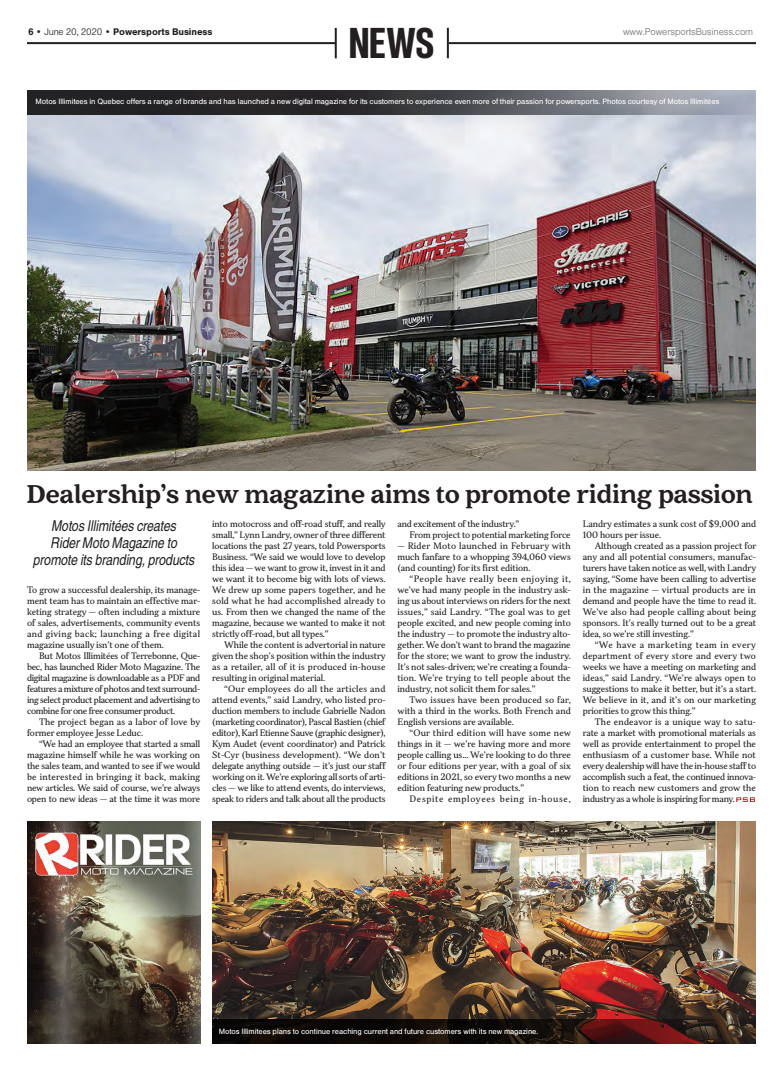
<style>
.page{position:relative;width:783px;height:1080px;background:#fff}
.page>*{position:absolute;margin:0;border:0;box-sizing:border-box;transform-origin:0 0}
.t1{font:900 condensed 43px "Molde";color:#231f20}
.Headline_2_-_serif{font:900 28.8px "Quincy CF";letter-spacing:-.02em;color:#231f20}
.Deck{font:italic 15px/17px "Nimbus San Con L";letter-spacing:-.005em;color:#231f20;text-align:center}
.t2{font:700 10px "Nimbus San";letter-spacing:-.01em;color:#231f20}
.t3{font:300 10px "Nimbus San";letter-spacing:-.01em;color:#6c6d70}
.Body_Copy{font:8.5px/11px "TT Jenevers";letter-spacing:-.01em;color:#231f20;text-align:justify}
.Body_Copy-2{font:8.5px "TT Jenevers";letter-spacing:.075em;color:#231f20}
.t4{font:8px "Nimbus San";letter-spacing:-.01em;color:#fff}
.s1{font-weight:300}
</style>
<div class="page">
<hr style="left:27px;top:42px;width:729px;height:2px;background:#231f20">
<div style="left:336px;top:28px;width:113px;height:30px;background:#fff"></div>
<hr style="left:447px;top:28px;width:2px;height:30px;background:#231f20">
<hr style="left:335px;top:28px;width:2px;height:30px;background:#231f20">
<svg style="left:736px;top:797px;width:19px;height:5px"></svg>
<img style="left:27px;top:114px;width:729px;height:356px">
<svg style="left:27px;top:90px;width:729px;height:24px;background:#4c4c52"></svg>
<img style="left:212px;top:821px;width:544px;height:199px">
<svg style="left:212px;top:1020px;width:544px;height:24px;background:#22110d"></svg>
<img style="left:27px;top:821px;width:173px;height:223px">
<h1 class="t1" style="left:349px;top:16px;width:87px">NEWS</h1>
<p class="t2" style="left:28px;top:26px;width:186px">6 • <span class="s1">June 20, 2020</span> • Powersports Business</p>
<p class="t3" style="left:623px;top:27px;width:132px">www.PowersportsBusiness.com</p>
<p class="t4" style="left:36px;top:97px;width:685px">Motos Illimitees in Quebec offers a range of brands and has launched a new digital magazine for its customers to experience even more of their passion for powersports. Photos courtesy of Motos Illimitées</p>
<p class="Headline_2_-_serif" style="left:27px;top:477px;width:728px">Dealership’s new magazine aims to promote riding passion</p>
<p class="Deck" style="left:51px;top:517px;width:126px">Motos Illimitées creates</p>
<p class="Deck" style="left:33px;top:534px;width:163px">Rider Moto Magazine to promote its branding, products</p>
<p class="Body_Copy" style="left:27px;top:584px;width:175px">To grow a successful dealership, its manage&shy;ment team has to maintain an effective mar&shy;keting strategy — often including a mixture of sales, advertisements, community events and giving back; launching a free digital magazine usually isn’t one of them.</p>
<p class="Body_Copy" style="left:27px;top:650px;width:175px;text-indent:12px">But Motos Illimitées of Terrebonne, Que&shy;bec, has launched Rider Moto Magazine. The digital magazine is downloadable as a PDF and features a mixture of photos and text surround&shy;ing select product placement and advertising to combine for one free consumer product.</p>
<p class="Body_Copy" style="left:27px;top:716px;width:175px;text-indent:12px">The project began as a labor of love by former employee Jesse Leduc.</p>
<p class="Body_Copy" style="left:27px;top:738px;width:175px;text-indent:12px">“We had an employee that started a small magazine himself while he was working on the sales team, and wanted to see if we would be interested in bringing it back, making new articles. We said of course, we’re always open to new ideas — at the time it was more</p>
<p class="Body_Copy" style="left:212px;top:518px;width:175px">into motocross and off-road stuff, and really small,” Lynn Landry, owner of three different locations the past 27 years, told Powersports Business. “We said we would love to develop this idea — we want to grow it, invest in it and we want it to become big with lots of views.<br>We drew up some papers together, and he sold what he had accomplished already to us. From then we changed the name of the magazine, because we wanted to make it not strictly off-road, but all types.”</p>
<p class="Body_Copy" style="left:212px;top:639px;width:175px;text-indent:12px">While the content is advertorial in nature given the shop’s position within the industry as a retailer, all of it is produced in-house resulting in original material.</p>
<p class="Body_Copy" style="left:212px;top:683px;width:175px;text-indent:12px">“Our employees do all the articles and attend events,” said Landry, who listed pro&shy;duction members to include Gabrielle Nadon (marketing coordinator), Pascal Bastien (chief editor), Karl Etienne Sauve (graphic designer), Kym Audet (event coordinator) and Patrick St-Cyr (business development). “We don’t delegate anything outside — it’s just our staff working on it. We’re exploring all sorts of arti&shy;cles — we like to attend events, do interviews, speak to riders and talk about all the products</p>
<p class="Body_Copy" style="left:398px;top:518px;width:123px">and excitement of the industry.”</p>
<p class="Body_Copy" style="left:410px;top:529px;width:163px">From project to potential marketing force</p>
<p class="Body_Copy" style="left:398px;top:540px;width:175px">— Rider Moto launched in February with much fanfare to a whopping 394,060 views (and counting) for its first edition.</p>
<p class="Body_Copy" style="left:398px;top:573px;width:175px;text-indent:12px">“People have really been enjoying it, we’ve had many people in the industry ask&shy;ing us about interviews on riders for the next issues,” said Landry. “The goal was to get people excited, and new people coming into the industry — to promote the industry alto&shy;gether. We don’t want to brand the magazine for the store; we want to grow the industry.<br>It’s not sales-driven; we’re creating a founda&shy;tion. We’re trying to tell people about the industry, not solicit them for sales.”</p>
<p class="Body_Copy" style="left:398px;top:694px;width:175px;text-indent:12px">Two issues have been produced so far, with a third in the works. Both French and English versions are available.</p>
<p class="Body_Copy" style="left:398px;top:727px;width:175px;text-indent:12px">“Our third edition will have some new things in it — we’re having more and more people calling us… We’re looking to do three or four editions per year, with a goal of six editions in 2021, so every two months a new edition featuring new products.”</p>
<p class="Body_Copy-2" style="left:410px;top:793px;width:163px">Despite employees being in-house,</p>
<p class="Body_Copy" style="left:583px;top:518px;width:175px">Landry estimates a sunk cost of $9,000 and<br>100 hours per issue.</p>
<p class="Body_Copy" style="left:583px;top:540px;width:175px;text-indent:12px">Although created as a passion project for any and all potential consumers, manufac&shy;turers have taken notice as well, with Landry saying, “Some have been calling to advertise in the magazine — virtual products are in demand and people have the time to read it.<br>We’ve also had people calling about being sponsors. It’s really turned out to be a great idea, so we’re still investing.”</p>
<p class="Body_Copy" style="left:583px;top:639px;width:175px;text-indent:12px">“We have a marketing team in every department of every store and every two weeks we have a meeting on marketing and ideas,” said Landry. “We’re always open to suggestions to make it better, but it’s a start.<br>We believe in it, and it’s on our marketing priorities to grow this thing.”</p>
<p class="Body_Copy" style="left:583px;top:716px;width:175px;text-indent:12px">The endeavor is a unique way to satu&shy;rate a market with promotional materials as well as provide entertainment to propel the enthusiasm of a customer base. While not every dealership will have the in-house staff to accomplish such a feat, the continued innova&shy;tion to reach new customers and grow the industry as a whole is inspiring for many.</p>
<p class="t4" style="left:219px;top:1027px;width:321px">Motos Illimitees plans to continue reaching current and future customers with its new magazine.</p>
</div>
